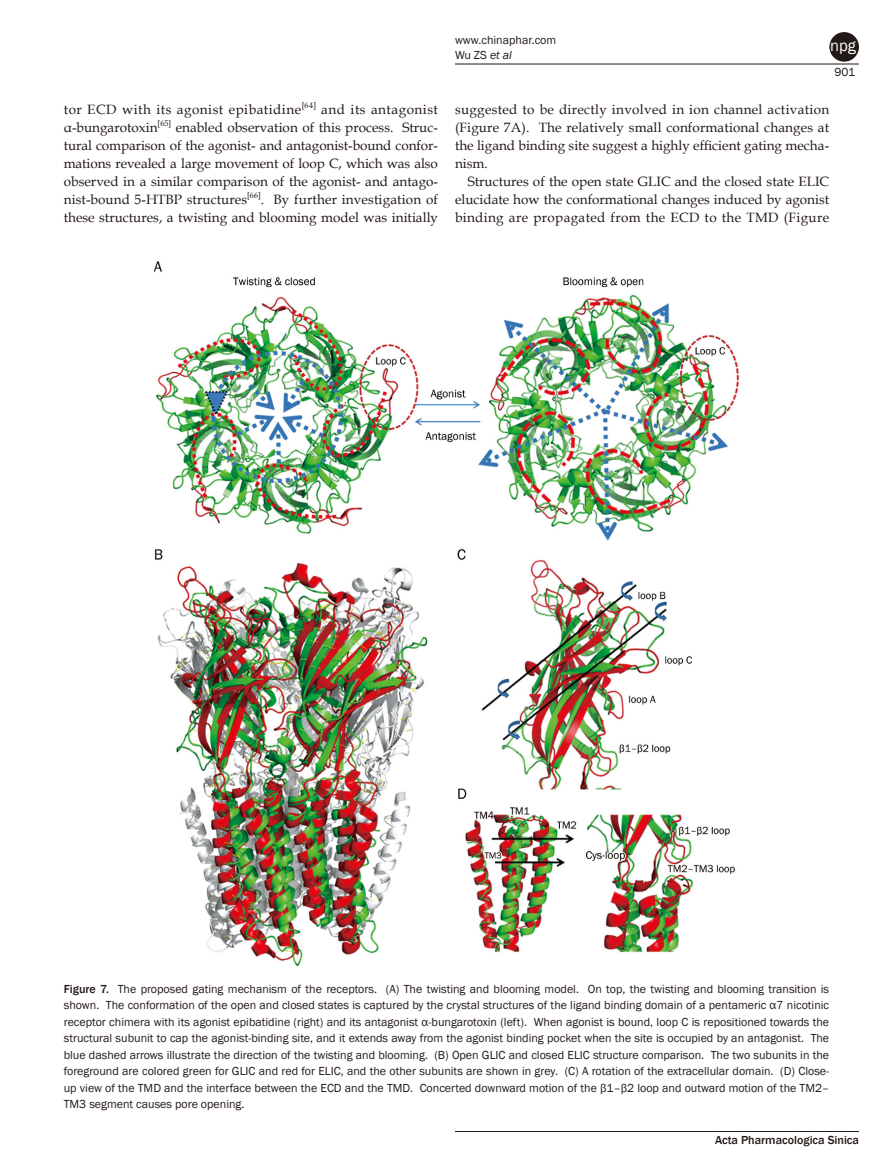
<style>
.page{position:relative;width:893px;height:1170px;background:#fff}
.page>*{position:absolute;margin:0;border:0;box-sizing:border-box;transform-origin:0 0}
.t1{font:16.5px "Franklin Gothic Book 2";color:#fff}
.英文正文{font:13.5px/18px "Book Antiqua";letter-spacing:.01em;color:#231916;text-align:justify}
.图表注{font:12px/16.5px "Franklin Gothic";color:#231916;text-align:justify}
.t2{font:12px/15px "Franklin Gothic Book 2";color:#231916}
.t3{font:500 12px "Franklin Gothic";color:#231916}
.s1{font-family:"Franklin Gothic";font-style:italic}
.s2{font-family:"Book Antiqua 2"}
.s3{font-weight:500}
.s4{font-family:"Franklin Gothic Book 2"}
</style>
<div class="page">
<hr style="left:455px;top:64px;width:404px;height:1px;background:#231916">
<hr style="left:455px;top:1131px;width:404px;height:1px;background:#231916">
<div style="left:829px;top:32px;width:30px;height:30px;background:#231916;border-radius:50%"></div>
<img style="left:153px;top:261px;width:587px;height:704px">
<p class="t2" style="left:455px;top:32px;width:103px">www.chinaphar.com<br>Wu ZS <span class="s1">et al</span></p>
<h1 class="t1" style="left:830px;top:35px;width:27px">npg</h1>
<p class="t2" style="left:834px;top:65px;width:22px">901</p>
<p class="英文正文" style="left:64px;top:100px;width:376px">tor ECD with its agonist epibatidine<sup>[64]</sup> and its antagonist <span class="s2">α-bungarotoxin</span><sup>[65]</sup> enabled observation of this process. Struc&shy;tural comparison of the agonist- and antagonist-bound confor&shy;mations revealed a large movement of loop C, which was also observed in a similar comparison of the agonist- and antago&shy;nist-bound 5-HTBP structures<sup>[66]</sup>. By further investigation of these structures, a twisting and blooming model was initially</p>
<p class="英文正文" style="left:455px;top:100px;width:376px">suggested to be directly involved in ion channel activation (Figure 7A). The relatively small conformational changes at <span class="s2">the ligand binding site suggest a highly efficient gating mecha&shy;</span>nism.</p>
<p class="英文正文" style="left:455px;top:172px;width:376px;text-indent:13px">Structures of the open state GLIC and the closed state ELIC elucidate how the conformational changes induced by agonist binding are propagated from the ECD to the TMD (Figure</p>
<p class="图表注" style="left:64px;top:980px;width:767px"><span class="s3">Figure 7.</span> <span class="s4">The proposed gating mechanism of the receptors. (A) The twisting and blooming model. On top, the twisting and blooming transition is </span>shown. The conformation of the open and closed states is captured by the crystal structures of the ligand binding domain of a pentameric α<span class="s4">7 nicotinic receptor chimera with its agonist epibatidine (right) and its antagonist</span> α-bungarotoxin (left). When agonist is bound, loop C is repositioned towards the structural subunit to cap the agonist-binding site, and it extends away from the agonist binding pocket when the site is occupied by an antagonist. The blue dashed arrows illustrate the direction of the twisting and blooming. (B) Open GLIC and closed ELIC structure comparison. The two subunits in the foreground are colored green for GLIC and red for ELIC, and the other subunits are shown in grey. (C) A rotation of the extracellular domain. (D) Close&shy;up view of the TMD and the interface between the ECD and the TMD. Concerted downward motion of the β1–β2 loop and outward motion of the TM2– TM3 segment causes pore opening.</p>
<p class="t3" style="left:715px;top:1132px;width:145px">Acta Pharmacologica Sinica</p>
</div>
